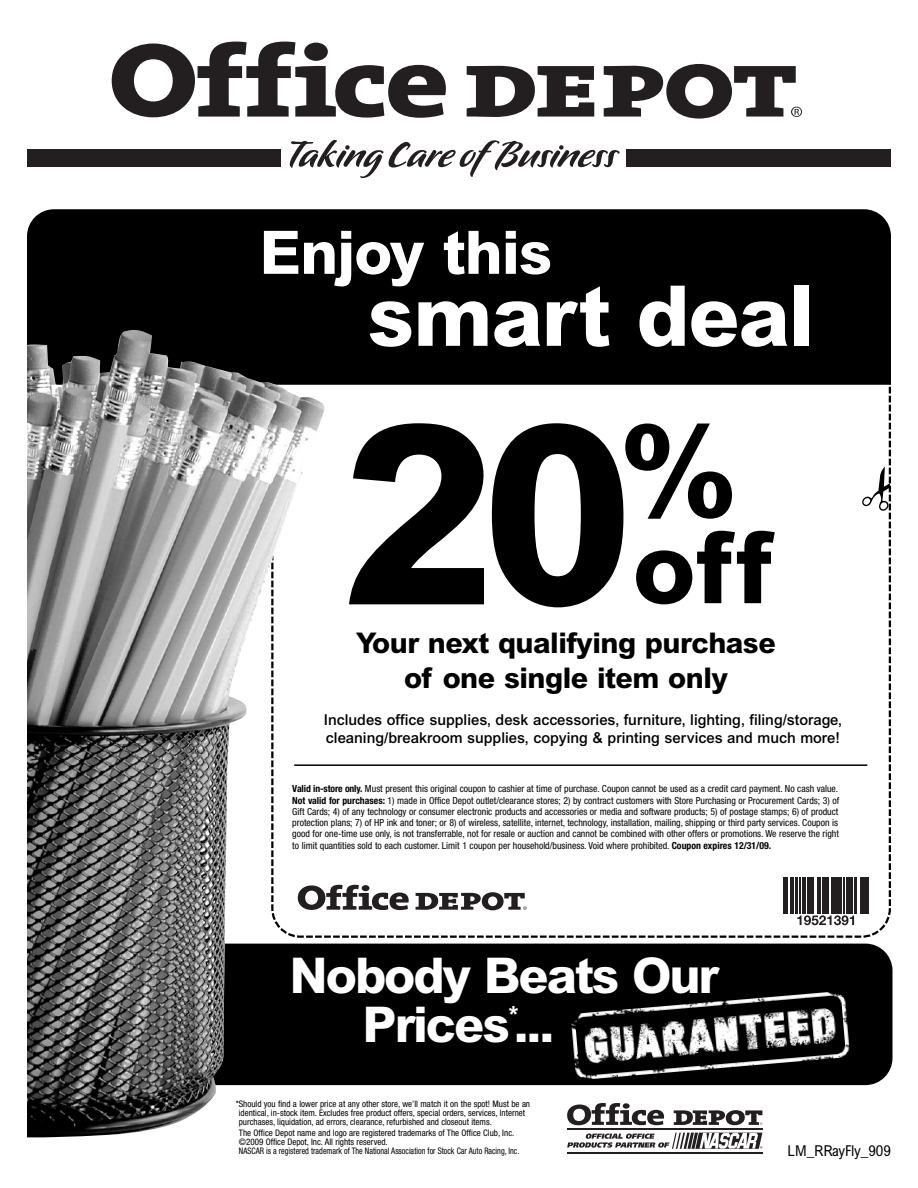
<style>
.page{position:relative;width:918px;height:1188px;background:#fff}
.page>*{position:absolute;margin:0;border:0;box-sizing:border-box;transform-origin:0 0}
.t1{font:800 250.5px "Arial";color:#000}
.t2{font:800 99.6px "Arial";color:#000}
.t3{font:800 84px "Arial";letter-spacing:-.02em;color:#fff}
.t4{font:800 60px "Arial";letter-spacing:-.02em;color:#fff}
.t5{font:800 49.2px/49.2px "Arial";letter-spacing:-.045em;color:#fff}
.t6{font:800 28.5px/34.5px "Arial";letter-spacing:-.02em;color:#000;text-align:center}
.t7{font:500 15px/18px "Arial";color:#000}
.t8{font:condensed 15px "Arial";color:#000}
.t9{font:condensed 9.75px/11.2px "Helvetica Neue";color:#000;text-align:justify}
.t10{font:condensed 9px/9px "Helvetica Neue";color:#000}
.s1{font-weight:700}
</style>
<div class="page">
<div style="left:28px;top:944px;width:864px;height:141px;background:#000;border-radius:27px"></div>
<img style="left:569px;top:992px;width:285px;height:94px">
<svg style="left:325px;top:386px;width:566px;height:552px"></svg>
<div style="left:27px;top:209px;width:864px;height:176px;background:#000"></div>
<svg style="left:112px;top:42px;width:334px;height:76px"></svg>
<svg style="left:467px;top:66px;width:127px;height:51px"></svg>
<svg style="left:604px;top:64px;width:198px;height:55px"></svg>
<svg style="left:289px;top:140px;width:331px;height:38px"></svg>
<div style="left:27px;top:150px;width:254px;height:17px;background:#231f20"></div>
<div style="left:627px;top:150px;width:264px;height:17px;background:#231f20"></div>
<hr style="left:567px;top:1152px;width:195px;height:2px;background:#231f20">
<svg style="left:567px;top:1133px;width:195px;height:16px"></svg>
<hr style="left:567px;top:1128px;width:195px;height:2px;background:#231f20">
<svg style="left:567px;top:1103px;width:97px;height:22px"></svg>
<svg style="left:674px;top:1110px;width:88px;height:15px"></svg>
<img style="left:27px;top:330px;width:298px;height:808px">
<svg style="left:298px;top:885px;width:111px;height:25px"></svg>
<svg style="left:416px;top:892px;width:111px;height:18px"></svg>
<svg style="left:773px;top:878px;width:103px;height:48px"></svg>
<hr style="left:784px;top:878px;width:2px;height:36px;background:#231f20">
<hr style="left:787px;top:878px;width:1px;height:36px;background:#231f20">
<hr style="left:790px;top:878px;width:3px;height:36px;background:#231f20">
<hr style="left:796px;top:878px;width:2px;height:36px;background:#231f20">
<hr style="left:800px;top:878px;width:1px;height:36px;background:#231f20">
<hr style="left:802px;top:878px;width:3px;height:36px;background:#231f20">
<hr style="left:807px;top:878px;width:3px;height:36px;background:#231f20">
<hr style="left:811px;top:878px;width:3px;height:36px;background:#231f20">
<hr style="left:817px;top:878px;width:1px;height:36px;background:#231f20">
<hr style="left:819px;top:878px;width:1px;height:36px;background:#231f20">
<hr style="left:823px;top:878px;width:2px;height:36px;background:#231f20">
<hr style="left:826px;top:878px;width:3px;height:36px;background:#231f20">
<hr style="left:831px;top:878px;width:4px;height:36px;background:#231f20">
<hr style="left:837px;top:878px;width:2px;height:36px;background:#231f20">
<hr style="left:840px;top:878px;width:2px;height:36px;background:#231f20">
<hr style="left:843px;top:878px;width:1px;height:36px;background:#231f20">
<hr style="left:846px;top:878px;width:2px;height:36px;background:#231f20">
<hr style="left:850px;top:878px;width:3px;height:36px;background:#231f20">
<hr style="left:855px;top:878px;width:2px;height:36px;background:#231f20">
<hr style="left:860px;top:878px;width:4px;height:36px;background:#231f20">
<hr style="left:865px;top:878px;width:1px;height:36px;background:#231f20">
<hr style="left:867px;top:878px;width:2px;height:36px;background:#231f20">
<svg style="left:797px;top:915px;width:57px;height:10px"></svg>
<hr style="left:294px;top:764px;width:573px;height:2px;background:#000">
<svg style="left:861px;top:464px;width:30px;height:48px"></svg>
<h3 class="t4" style="left:259px;top:231px;width:295px">Enjoy this</h3>
<h3 class="t3" style="left:367px;top:286px;width:448px">smart deal</h3>
<h1 class="t1" style="left:342px;top:425px;width:398px">20<sup>%</sup></h1>
<h2 class="t2" style="left:633px;top:532px;width:141px">off</h2>
<h3 class="t6" style="left:356px;top:629px;width:421px">Your next qualifying purchase of one single item only</h3>
<h3 class="t7" style="left:324px;top:712px;width:520px">Includes office supplies, desk accessories, furniture, lighting, filing/storage, cleaning/breakroom supplies, copying &amp; printing services and much more!</h3>
<p class="t9" style="left:292px;top:784px;width:548px"><span class="s1">Valid in-store only.</span> Must present this original coupon to cashier at time of purchase. Coupon cannot be used as a credit card payment. No cash value.<br><span class="s1">Not valid for purchases:</span> 1) made in Office Depot outlet/clearance stores; 2) by contract customers with Store Purchasing or Procurement Cards; 3) of Gift Cards; 4) of any technology or consumer electronic products and accessories or media and software products; 5) of postage stamps; 6) of product protection plans; 7) of HP ink and toner; or 8) of wireless, satellite, internet, technology, installation, mailing, shipping or third party services. Coupon is good for one-time use only, is not transferrable, not for resale or auction and cannot be combined with other offers or promotions. We reserve the right to limit quantities sold to each customer. Limit 1 coupon per household/business. Void where prohibited. <span class="s1">Coupon expires 12/31/09.</span></p>
<h3 class="t5" style="left:363px;top:955px;width:358px;text-indent:-73px">Nobody Beats Our<br>Prices<sup>*</sup>...</h3>
<p class="t10" style="left:239px;top:1100px;width:293px;text-indent:-3px">*Should you find a lower price at any other store, we’ll match it on the spot! Must be an identical, in-stock item. Excludes free product offers, special orders, services, Internet purchases, liquidation, ad errors, clearance, refurbished and closeout items.</p>
<p class="t10" style="left:239px;top:1129px;width:282px">The Office Depot name and logo are registered trademarks of The Office Club, Inc. ©2009 Office Depot, Inc. All rights reserved.<br>NASCAR is a registered trademark of The National Association for Stock Car Auto Racing, Inc.</p>
<h3 class="t8" style="left:788px;top:1145px;width:105px">LM_RRayFly_909</h3>
</div>
